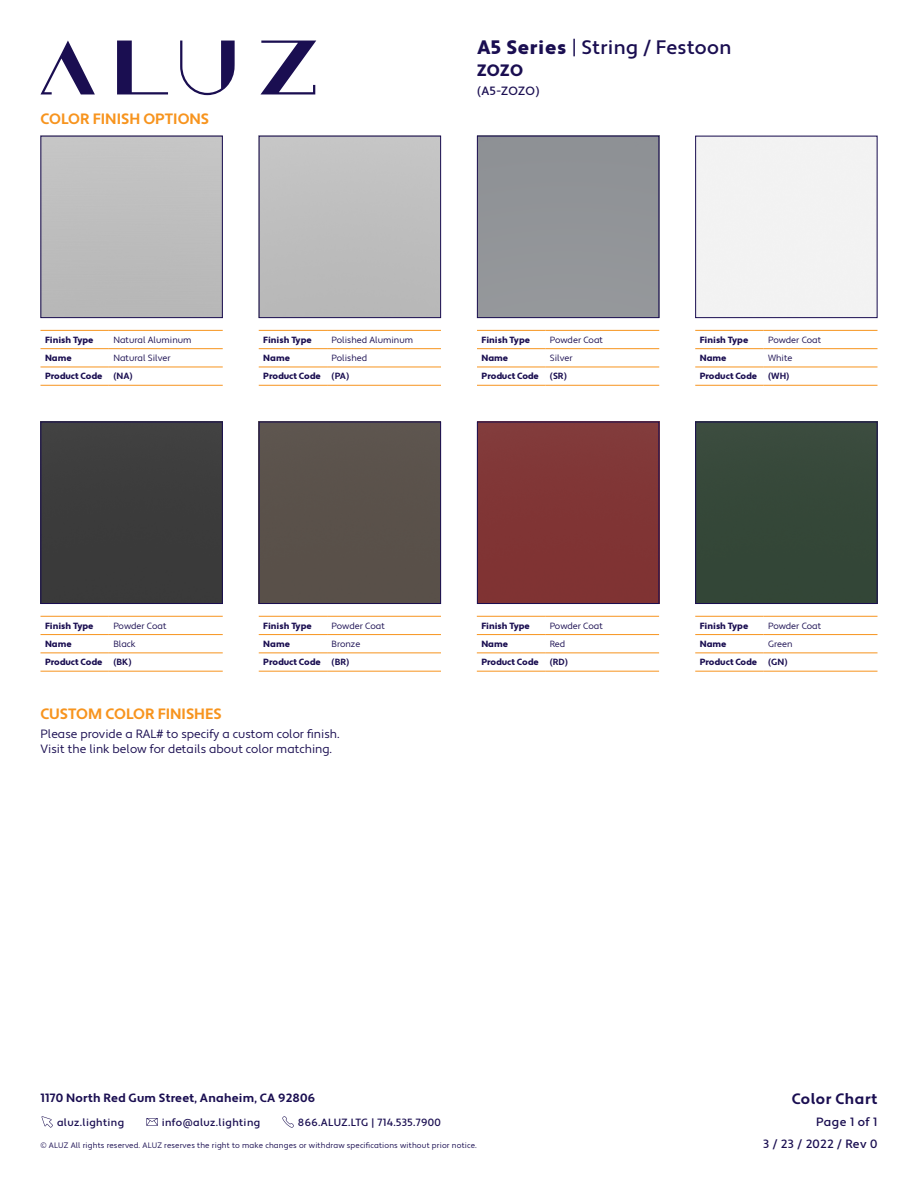
<style>
.page{position:relative;width:918px;height:1188px;background:#fff}
.page>*{position:absolute;margin:0;border:0;box-sizing:border-box;transform-origin:0 0}
.t1{font:500 19.5px "Apertura";letter-spacing:.015em;color:#1a0e51}
.t2{font:900 16.5px "Apertura";color:#1a0e51}
.t3{font:700 15px "Apertura";color:#f7941e}
.t4{font:700 15px "Apertura";letter-spacing:.035em;color:#1a0e51}
.t5{font:12px/15px "Apertura";color:#1a0e51}
.t6{font:700 12px "Apertura";letter-spacing:.015em;color:#1a0e51}
.t7{font:500 12px "Apertura";letter-spacing:.035em;color:#1a0e51}
.t8{font:500 10.5px "Apertura";letter-spacing:.035em;color:#1a0e51}
.t9{font:900 9px/18.3px "Apertura";color:#1a0e51}
.t10{font:9px/18.3px "Apertura";color:#1a0e51}
.t11{font:7.8px "Apertura";letter-spacing:.015em;color:#1a0e51}
.s1{font-weight:900}
.s2{font-weight:400}
.s3{font-weight:700}
</style>
<div class="page">
<svg style="left:41px;top:41px;width:275px;height:54px"></svg>
<svg style="left:146px;top:1118px;width:12px;height:8px"></svg>
<svg style="left:42px;top:1116px;width:11px;height:12px"></svg>
<svg style="left:282px;top:1116px;width:12px;height:12px"></svg>
<div style="left:40px;top:136px;width:183px;height:182px;border:1px solid #1a0e51"></div>
<svg style="left:40px;top:349px;width:183px;height:36px"></svg>
<hr style="left:40px;top:348px;width:69px;height:1px;background:#f7941e">
<hr style="left:109px;top:348px;width:114px;height:1px;background:#f7941e">
<hr style="left:40px;top:367px;width:69px;height:1px;background:#f7941e">
<hr style="left:109px;top:367px;width:114px;height:1px;background:#f7941e">
<hr style="left:40px;top:385px;width:69px;height:1px;background:#f7941e">
<hr style="left:109px;top:385px;width:114px;height:1px;background:#f7941e">
<hr style="left:109px;top:330px;width:114px;height:1px;background:#f7941e">
<hr style="left:40px;top:330px;width:69px;height:1px;background:#f7941e">
<div style="left:259px;top:136px;width:182px;height:182px;border:1px solid #1a0e51"></div>
<svg style="left:259px;top:349px;width:182px;height:36px"></svg>
<hr style="left:259px;top:348px;width:68px;height:1px;background:#f7941e">
<hr style="left:327px;top:348px;width:114px;height:1px;background:#f7941e">
<hr style="left:259px;top:367px;width:68px;height:1px;background:#f7941e">
<hr style="left:327px;top:367px;width:114px;height:1px;background:#f7941e">
<hr style="left:259px;top:385px;width:68px;height:1px;background:#f7941e">
<hr style="left:327px;top:385px;width:114px;height:1px;background:#f7941e">
<hr style="left:327px;top:330px;width:114px;height:1px;background:#f7941e">
<hr style="left:259px;top:330px;width:68px;height:1px;background:#f7941e">
<div style="left:477px;top:136px;width:182px;height:182px;border:1px solid #1a0e51"></div>
<svg style="left:477px;top:349px;width:182px;height:36px"></svg>
<hr style="left:477px;top:348px;width:68px;height:1px;background:#f7941e">
<hr style="left:545px;top:348px;width:114px;height:1px;background:#f7941e">
<hr style="left:477px;top:367px;width:68px;height:1px;background:#f7941e">
<hr style="left:545px;top:367px;width:114px;height:1px;background:#f7941e">
<hr style="left:477px;top:385px;width:68px;height:1px;background:#f7941e">
<hr style="left:545px;top:385px;width:114px;height:1px;background:#f7941e">
<hr style="left:545px;top:330px;width:114px;height:1px;background:#f7941e">
<hr style="left:477px;top:330px;width:68px;height:1px;background:#f7941e">
<div style="left:695px;top:136px;width:183px;height:182px;border:1px solid #1a0e51"></div>
<svg style="left:695px;top:349px;width:183px;height:36px"></svg>
<hr style="left:695px;top:348px;width:69px;height:1px;background:#f7941e">
<hr style="left:764px;top:348px;width:114px;height:1px;background:#f7941e">
<hr style="left:695px;top:367px;width:69px;height:1px;background:#f7941e">
<hr style="left:764px;top:367px;width:114px;height:1px;background:#f7941e">
<hr style="left:695px;top:385px;width:69px;height:1px;background:#f7941e">
<hr style="left:764px;top:385px;width:114px;height:1px;background:#f7941e">
<hr style="left:764px;top:330px;width:114px;height:1px;background:#f7941e">
<hr style="left:695px;top:330px;width:69px;height:1px;background:#f7941e">
<div style="left:42px;top:424px;width:179px;height:178px;background:#3b3b3b"></div>
<div style="left:40px;top:422px;width:183px;height:182px;border:1px solid #1a0e51"></div>
<svg style="left:40px;top:635px;width:183px;height:36px"></svg>
<hr style="left:40px;top:634px;width:69px;height:1px;background:#f7941e">
<hr style="left:109px;top:634px;width:114px;height:1px;background:#f7941e">
<hr style="left:40px;top:652px;width:69px;height:1px;background:#f7941e">
<hr style="left:109px;top:652px;width:114px;height:1px;background:#f7941e">
<hr style="left:40px;top:671px;width:69px;height:1px;background:#f7941e">
<hr style="left:109px;top:671px;width:114px;height:1px;background:#f7941e">
<hr style="left:109px;top:616px;width:114px;height:1px;background:#f7941e">
<hr style="left:40px;top:616px;width:69px;height:1px;background:#f7941e">
<div style="left:261px;top:424px;width:178px;height:178px;background:#5a514a"></div>
<div style="left:259px;top:422px;width:182px;height:182px;border:1px solid #1a0e51"></div>
<svg style="left:259px;top:635px;width:182px;height:36px"></svg>
<hr style="left:259px;top:634px;width:68px;height:1px;background:#f7941e">
<hr style="left:327px;top:634px;width:114px;height:1px;background:#f7941e">
<hr style="left:259px;top:652px;width:68px;height:1px;background:#f7941e">
<hr style="left:327px;top:652px;width:114px;height:1px;background:#f7941e">
<hr style="left:259px;top:671px;width:68px;height:1px;background:#f7941e">
<hr style="left:327px;top:671px;width:114px;height:1px;background:#f7941e">
<hr style="left:327px;top:616px;width:114px;height:1px;background:#f7941e">
<hr style="left:259px;top:616px;width:68px;height:1px;background:#f7941e">
<div style="left:479px;top:424px;width:178px;height:178px;background:#803535"></div>
<div style="left:477px;top:422px;width:182px;height:182px;border:1px solid #1a0e51"></div>
<svg style="left:477px;top:635px;width:182px;height:36px"></svg>
<hr style="left:477px;top:634px;width:68px;height:1px;background:#f7941e">
<hr style="left:545px;top:634px;width:114px;height:1px;background:#f7941e">
<hr style="left:477px;top:652px;width:68px;height:1px;background:#f7941e">
<hr style="left:545px;top:652px;width:114px;height:1px;background:#f7941e">
<hr style="left:477px;top:671px;width:68px;height:1px;background:#f7941e">
<hr style="left:545px;top:671px;width:114px;height:1px;background:#f7941e">
<hr style="left:545px;top:616px;width:114px;height:1px;background:#f7941e">
<hr style="left:477px;top:616px;width:68px;height:1px;background:#f7941e">
<div style="left:697px;top:424px;width:179px;height:178px;background:#354738"></div>
<div style="left:695px;top:422px;width:183px;height:182px;border:1px solid #1a0e51"></div>
<svg style="left:695px;top:635px;width:183px;height:36px"></svg>
<hr style="left:695px;top:634px;width:69px;height:1px;background:#f7941e">
<hr style="left:764px;top:634px;width:114px;height:1px;background:#f7941e">
<hr style="left:695px;top:652px;width:69px;height:1px;background:#f7941e">
<hr style="left:764px;top:652px;width:114px;height:1px;background:#f7941e">
<hr style="left:695px;top:671px;width:69px;height:1px;background:#f7941e">
<hr style="left:764px;top:671px;width:114px;height:1px;background:#f7941e">
<hr style="left:764px;top:616px;width:114px;height:1px;background:#f7941e">
<hr style="left:695px;top:616px;width:69px;height:1px;background:#f7941e">
<h1 class="t1" style="left:477px;top:36px;width:256px"><span class="s1">A5 Series</span> <span class="s2">|</span> String / Festoon</h1>
<h2 class="t2" style="left:477px;top:60px;width:48px">ZOZO</h2>
<h3 class="t7" style="left:477px;top:83px;width:64px">(A5-ZOZO)</h3>
<h3 class="t3" style="left:40px;top:110px;width:170px">COLOR FINISH OPTIONS</h3>
<p class="t9" style="left:45px;top:331px;width:50px">Finish Type</p>
<p class="t10" style="left:113px;top:331px;width:80px">Natural Aluminum</p>
<p class="t9" style="left:45px;top:349px;width:28px">Name</p>
<p class="t10" style="left:45px;top:349px;width:127px;text-indent:68px">Natural Silver<br><span class="s1">Product Code</span> <span class="s3">(NA)</span></p>
<p class="t9" style="left:263px;top:331px;width:50px">Finish Type</p>
<p class="t10" style="left:332px;top:331px;width:83px">Polished Aluminum</p>
<p class="t9" style="left:263px;top:349px;width:28px">Name</p>
<p class="t9" style="left:263px;top:349px;width:105px;text-indent:68px"><span class="s2">Polished<br></span>Product Code <span class="s3">(PA)</span></p>
<p class="t9" style="left:482px;top:331px;width:50px">Finish Type</p>
<p class="t10" style="left:550px;top:331px;width:55px">Powder Coat</p>
<p class="t9" style="left:482px;top:349px;width:28px">Name</p>
<p class="t9" style="left:482px;top:349px;width:93px;text-indent:68px"><span class="s2">Silver<br></span>Product Code <span class="s3">(SR)</span></p>
<p class="t9" style="left:700px;top:331px;width:50px">Finish Type</p>
<p class="t10" style="left:768px;top:331px;width:55px">Powder Coat</p>
<p class="t9" style="left:700px;top:349px;width:28px">Name</p>
<p class="t9" style="left:700px;top:349px;width:94px;text-indent:68px"><span class="s2">White<br></span>Product Code <span class="s3">(WH)</span></p>
<p class="t9" style="left:45px;top:617px;width:50px">Finish Type</p>
<p class="t10" style="left:113px;top:617px;width:55px">Powder Coat</p>
<p class="t9" style="left:45px;top:635px;width:28px">Name</p>
<p class="t9" style="left:45px;top:635px;width:92px;text-indent:68px"><span class="s2">Black<br></span>Product Code <span class="s3">(BK)</span></p>
<p class="t9" style="left:263px;top:617px;width:50px">Finish Type</p>
<p class="t10" style="left:332px;top:617px;width:55px">Powder Coat</p>
<p class="t9" style="left:263px;top:635px;width:28px">Name</p>
<p class="t9" style="left:263px;top:635px;width:99px;text-indent:68px"><span class="s2">Bronze<br></span>Product Code <span class="s3">(BR)</span></p>
<p class="t9" style="left:481px;top:617px;width:50px">Finish Type</p>
<p class="t10" style="left:550px;top:617px;width:55px">Powder Coat</p>
<p class="t9" style="left:481px;top:635px;width:28px">Name</p>
<p class="t9" style="left:481px;top:635px;width:88px;text-indent:68px"><span class="s2">Red<br></span>Product Code <span class="s3">(RD)</span></p>
<p class="t9" style="left:700px;top:617px;width:50px">Finish Type</p>
<p class="t10" style="left:768px;top:617px;width:55px">Powder Coat</p>
<p class="t9" style="left:700px;top:635px;width:28px">Name</p>
<p class="t9" style="left:700px;top:635px;width:94px;text-indent:68px"><span class="s2">Green<br></span>Product Code <span class="s3">(GN)</span></p>
<h3 class="t3" style="left:40px;top:705px;width:183px">CUSTOM COLOR FINISHES</h3>
<h3 class="t5" style="left:40px;top:727px;width:301px">Please provide a RAL# to specify a custom color finish.<br>Visit the link below for details about color matching.</h3>
<h3 class="t6" style="left:40px;top:1091px;width:276px">1170 North Red Gum Street, Anaheim, CA 92806</h3>
<p class="t11" style="left:40px;top:1140px;width:438px">© ALUZ All rights reserved. ALUZ reserves the right to make changes or withdraw specifications without prior notice.</p>
<p class="t8" style="left:57px;top:1116px;width:69px">aluz.lighting</p>
<p class="t8" style="left:162px;top:1116px;width:100px">info@aluz.lighting</p>
<p class="t8" style="left:298px;top:1116px;width:145px">866.ALUZ.LTG | 714.535.7900</p>
<h3 class="t4" style="left:792px;top:1090px;width:87px">Color Chart</h3>
<h3 class="t7" style="left:763px;top:1136px;width:116px">3 / 23 / 2022 / Rev 0</h3>
<h3 class="t7" style="left:816px;top:1114px;width:63px">Page 1 of 1</h3>
</div>
